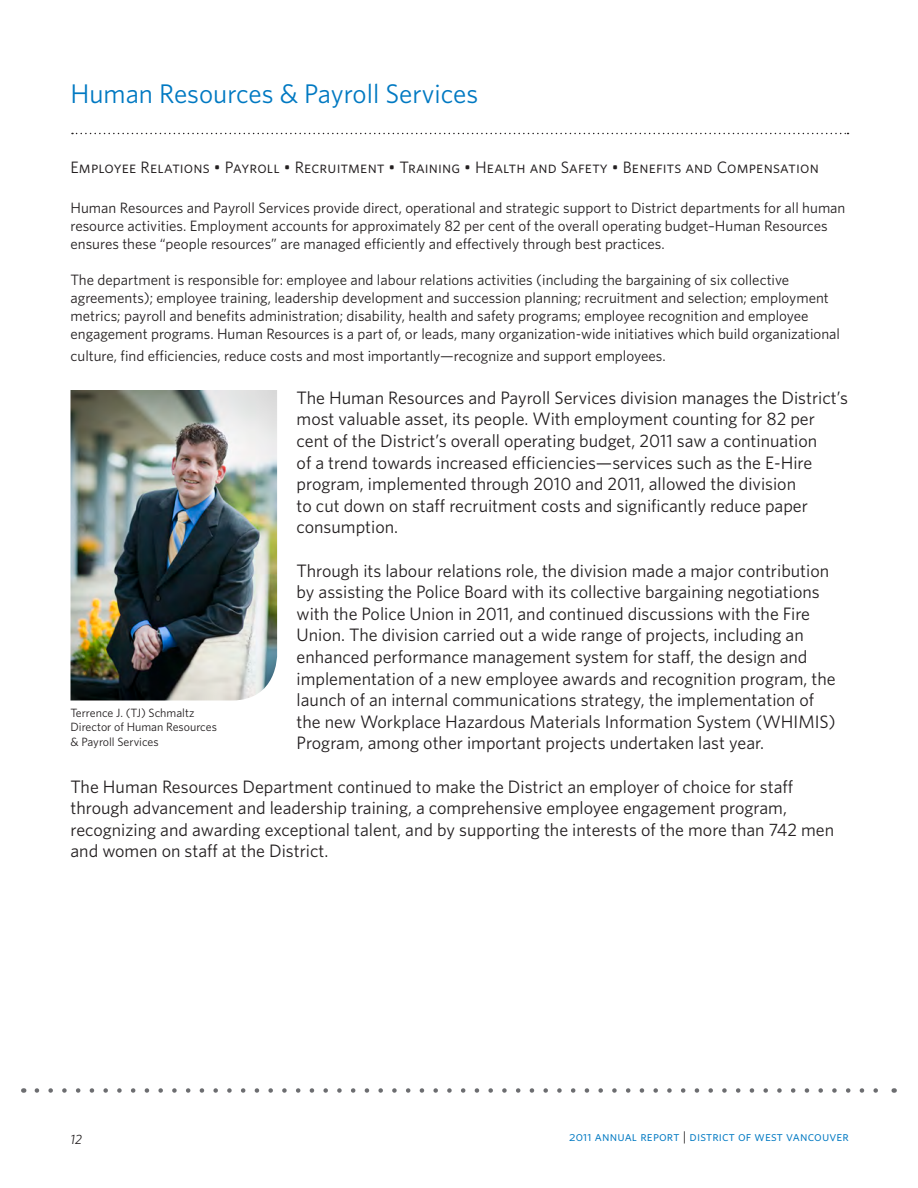
<style>
.page{position:relative;width:918px;height:1188px;background:#fff}
.page>*{position:absolute;margin:0;border:0;box-sizing:border-box;transform-origin:0 0}
.t1{font:27px "Whitney";color:#0079c2}
.t2{font:18px/21.6px "Whitney";color:#231f20}
.t3{font:16.5px "Whitney Book SC";letter-spacing:.01em;color:#231f20}
.t4{font:15px/18px "Whitney";color:#231f20}
.t5{font:13.5px "Whitney Book SC";letter-spacing:.01em;color:#0079c2}
.t6{font:italic 13.5px "Whitney";color:#231f20}
.t7{font:12px "Whitney";color:#231f20}
.s1{color:#231f20}
</style>
<div class="page">
<svg style="left:72px;top:133px;width:777px;height:1px"></svg>
<svg style="left:37px;top:1088px;width:841px;height:5px"></svg>
<img style="left:70px;top:390px;width:207px;height:310px">
<p class="t1" style="left:70px;top:78px;width:409px">Human Resources &amp; Payroll Services</p>
<p class="t3" style="left:70px;top:158px;width:750px">Employee Relations • Payroll • Recruitment • Training • Health and Safety • Benefits and Compensation</p>
<p class="t4" style="left:70px;top:198px;width:776px">Human Resources and Payroll Services provide direct, operational and strategic support to District departments for all human resource activities. Employment accounts for approximately 82 per cent of the overall operating budget–Human Resources ensures these “people resources” are managed efficiently and effectively through best practices.</p>
<p class="t4" style="left:70px;top:270px;width:771px">The department is responsible for: employee and labour relations activities (including the bargaining of six collective agreements); employee training, leadership development and succession planning; recruitment and selection; employment metrics; payroll and benefits administration; disability, health and safety programs; employee recognition and employee engagement programs. Human Resources is a part of, or leads, many organization-wide initiatives which build organizational</p>
<p class="t4" style="left:70px;top:346px;width:597px">culture, find efficiencies, reduce costs and most importantly—recognize and support employees.</p>
<p class="t2" style="left:297px;top:386px;width:553px">The Human Resources and Payroll Services division manages the District’s most valuable asset, its people. With employment counting for 82 per cent of the District’s overall operating budget, 2011 saw a continuation<br>of a trend towards increased efficiencies—services such as the E-Hire program, implemented through 2010 and 2011, allowed the division<br>to cut down on staff recruitment costs and significantly reduce paper consumption.</p>
<p class="t2" style="left:297px;top:559px;width:541px">Through its labour relations role, the division made a major contribution by assisting the Police Board with its collective bargaining negotiations with the Police Union in 2011, and continued discussions with the Fire Union. The division carried out a wide range of projects, including an enhanced performance management system for staff, the design and implementation of a new employee awards and recognition program, the launch of an internal communications strategy, the implementation of the new Workplace Hazardous Materials Information System (WHIMIS)<br>Program, among other important projects undertaken last year.</p>
<p class="t2" style="left:71px;top:775px;width:765px">The Human Resources Department continued to make the District an employer of choice for staff through advancement and leadership training, a comprehensive employee engagement program, recognizing and awarding exceptional talent, and by supporting the interests of the more than 742 men and women on staff at the District.</p>
<p class="t7" style="left:70px;top:706px;width:125px">Terrence J. (TJ) Schmaltz</p>
<p class="t7" style="left:70px;top:720px;width:148px">Director of Human Resources</p>
<p class="t7" style="left:70px;top:734px;width:90px">&amp; Payroll Services</p>
<p class="t6" style="left:70px;top:1131px;width:13px">12</p>
<p class="t5" style="left:569px;top:1128px;width:281px">2011 annual report <span class="s1">|</span> district of west vancouver</p>
</div>
